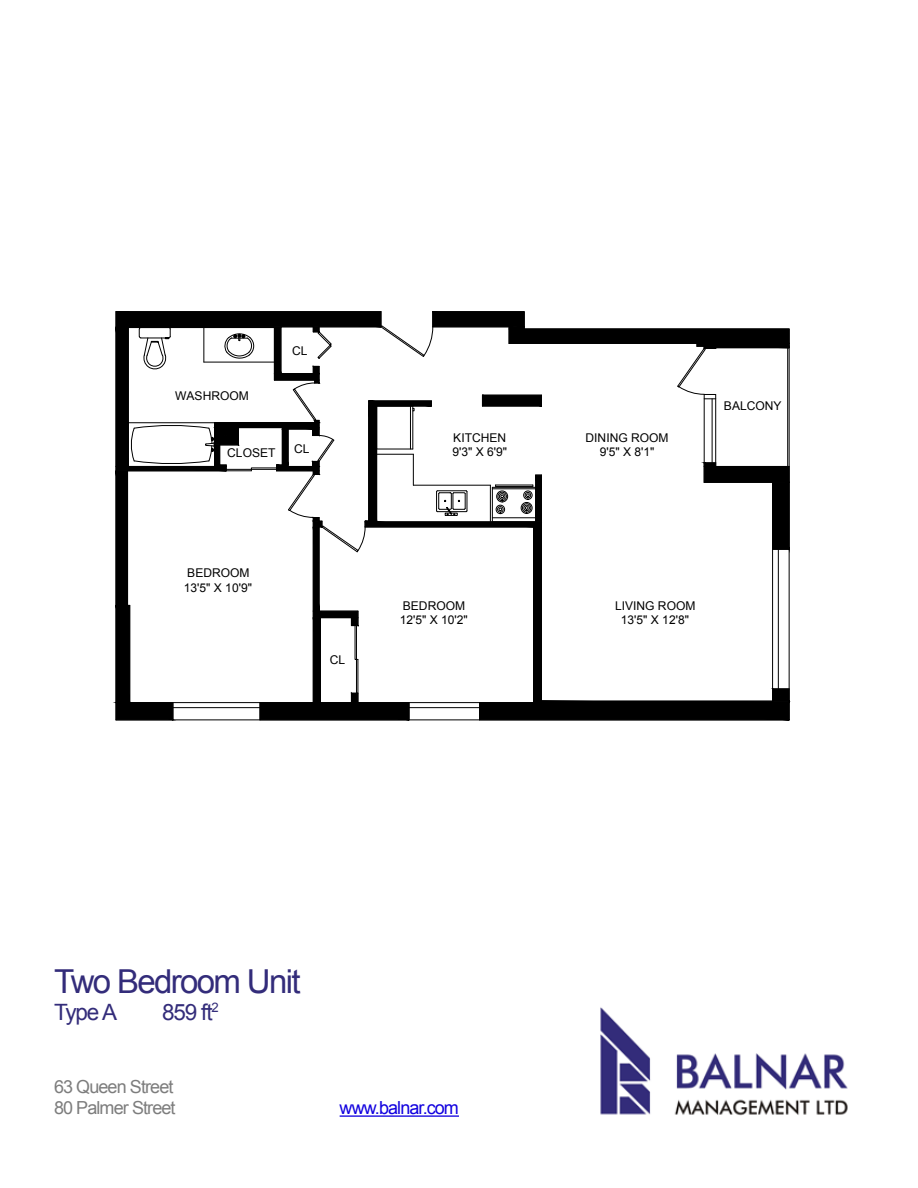
<style>
.page{position:relative;width:918px;height:1188px;background:#fff}
.page>*{position:absolute;margin:0;border:0;box-sizing:border-box;transform-origin:0 0}
.t1{font:33px "Arial";letter-spacing:-.05em;color:#332c7a}
.t2{font:22.5px "Arial";letter-spacing:-.05em;color:#332c7a}
.t3{font:18px/21.6px "Arial";letter-spacing:-.05em;color:#7d7d7d}
.t4{font:18px "Arial";letter-spacing:-.05em;color:#1100df}
.t5{font:12px/14.4px "Arial";color:#000}
</style>
<div class="page">
<img style="left:600px;top:1007px;width:248px;height:109px">
<svg style="left:115px;top:311px;width:675px;height:410px"></svg>
<hr style="left:340px;top:1115px;width:119px;height:2px;background:#1100df">
<p class="t5" style="left:175px;top:389px;width:75px">WASHROOM</p>
<p class="t5" style="left:292px;top:344px;width:17px">CL</p>
<p class="t5" style="left:227px;top:446px;width:50px">CLOSET</p>
<p class="t5" style="left:294px;top:442px;width:17px">CL</p>
<p class="t5" style="left:184px;top:566px;width:70px">BEDROOM<br>13'5" X 10'9"</p>
<p class="t5" style="left:330px;top:652px;width:17px">CL</p>
<p class="t5" style="left:452px;top:431px;width:56px">KITCHEN<br>9'3" X 6'9"</p>
<p class="t5" style="left:400px;top:598px;width:70px">BEDROOM<br>12'5" X 10'2"</p>
<p class="t5" style="left:586px;top:431px;width:85px;text-align:center">DINING ROOM<br>9'5" X 8'1"</p>
<p class="t5" style="left:724px;top:399px;width:59px">BALCONY</p>
<p class="t5" style="left:615px;top:598px;width:82px;text-align:center">LIVING ROOM<br>13'5" X 12'8"</p>
<h1 class="t1" style="left:54px;top:960px;width:248px">Two Bedroom Unit</h1>
<h2 class="t2" style="left:54px;top:997px;width:65px">Type A</h2>
<h2 class="t2" style="left:162px;top:997px;width:58px">859 ft<sup>2</sup></h2>
<h3 class="t3" style="left:54px;top:1076px;width:123px">63 Queen Street<br>80 Palmer Street</h3>
<h3 class="t4" style="left:340px;top:1096px;width:121px">www.balnar.com</h3>
</div>
